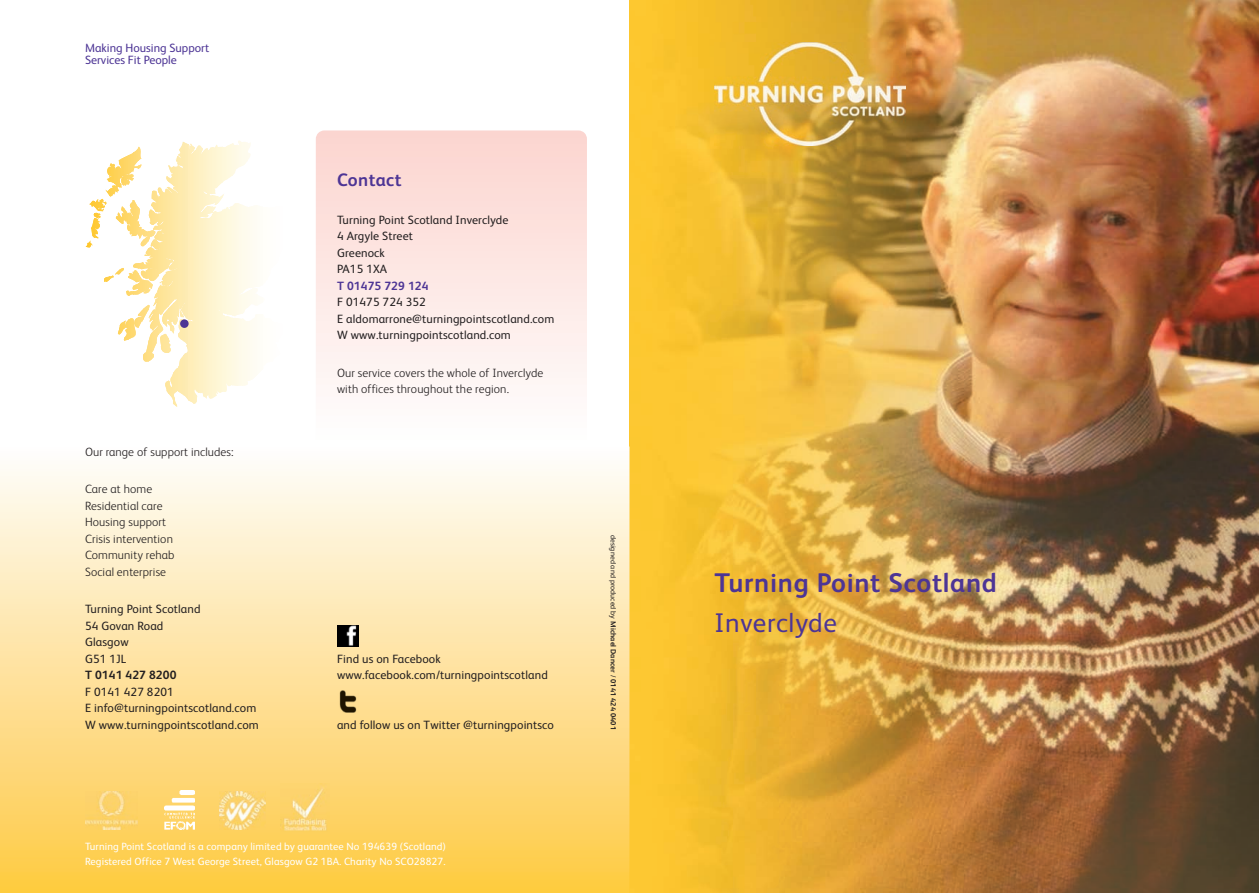
<style>
.page{position:relative;width:1259px;height:893px;background:#fff}
.page>*{position:absolute;margin:0;border:0;box-sizing:border-box;transform-origin:0 0}
.t1{font:700 27px "FS Albert";letter-spacing:.025em;color:#4d3595}
.t2{font:27px "FS Albert";letter-spacing:.025em;color:#4d3595}
.t3{font:700 18px "FS Albert";letter-spacing:.02em;color:#4d3595}
.t4{font:12px/16.5px "FS Albert";letter-spacing:.01em;color:#231f20}
.t5{font:300 12px/16.5px "FS Albert";letter-spacing:.01em;color:#231f20}
.t6{font:12px/12px "FS Albert";color:#4d3595}
.t7{font:700 12px "FS Albert";letter-spacing:.01em;color:#231f20}
.t8{font:700 12px "FS Albert";letter-spacing:.01em;color:#4d3595}
.t9{font:10.5px/15px "FS Albert";letter-spacing:.01em;color:#fff}
.t10{font:700 7.5px "FS Albert";letter-spacing:.01em;color:#231f20}
.s1{font-weight:400}
</style>
<div class="page">
<img style="left:629px;top:0;width:630px;height:893px">
<img style="left:714px;top:43px;width:191px;height:103px">
<svg style="left:86px;top:141px;width:171px;height:266px"></svg>
<img style="left:0;top:469px;width:629px;height:424px">
<div style="left:180px;top:319px;width:9px;height:9px;background:#4d3595;border-radius:50%"></div>
<img style="left:85px;top:792px;width:53px;height:37px">
<img style="left:164px;top:790px;width:30px;height:40px">
<img style="left:220px;top:792px;width:45px;height:37px">
<img style="left:280px;top:784px;width:50px;height:49px">
<img style="left:337px;top:625px;width:21px;height:21px">
<img style="left:337px;top:691px;width:21px;height:21px">
<p class="t6" style="left:85px;top:43px;width:126px">Making Housing Support<br>Services Fit People</p>
<p class="t5" style="left:85px;top:445px;width:150px">Our range of support includes:</p>
<p class="t5" style="left:85px;top:482px;width:91px">Care at home<br>Residential care<br>Housing support<br>Crisis intervention<br>Community rehab<br>Social enterprise</p>
<p class="t4" style="left:85px;top:602px;width:117px">Turning Point Scotland<br>54 Govan Road<br>Glasgow<br>G51 1JL</p>
<p class="t7" style="left:85px;top:671px;width:93px">T 0141 427 8200</p>
<p class="t4" style="left:85px;top:685px;width:175px">F 0141 427 8201<br>E info@turningpointscotland.com<br>W www.turningpointscotland.com</p>
<h2 class="t3" style="left:337px;top:174px;width:66px">Contact</h2>
<p class="t4" style="left:337px;top:213px;width:173px">Turning Point Scotland Inverclyde<br>4 Argyle Street<br>Greenock<br>PA15 1XA</p>
<p class="t8" style="left:337px;top:281px;width:93px">T 01475 729 124</p>
<p class="t4" style="left:337px;top:295px;width:219px">F 01475 724 352<br>E aldomarrone@turningpointscotland.com<br>W www.turningpointscotland.com</p>
<p class="t5" style="left:337px;top:366px;width:208px">Our service covers the whole of Inverclyde with offices throughout the region.</p>
<p class="t4" style="left:337px;top:652px;width:212px">Find us on Facebook www.facebook.com/turningpointscotland</p>
<p class="t4" style="left:337px;top:718px;width:218px">and follow us on Twitter @turningpointsco</p>
<p class="t9" style="left:85px;top:840px;width:362px">Turning Point Scotland is a company limited by guarantee No 194639 (Scotland)<br>Registered Office 7 West George Street, Glasgow G2 1BA. Charity No SCO28827.</p>
<p class="t10" style="left:616px;top:535px;width:197px;rotate:90deg"><span class="s1">designed and produced by</span> Michael Dancer <span class="s1">/</span> 0141 424 0401</p>
<h1 class="t1" style="left:714px;top:573px;width:284px">Turning Point Scotland</h1>
<h1 class="t2" style="left:714px;top:614px;width:124px">Inverclyde</h1>
</div>
